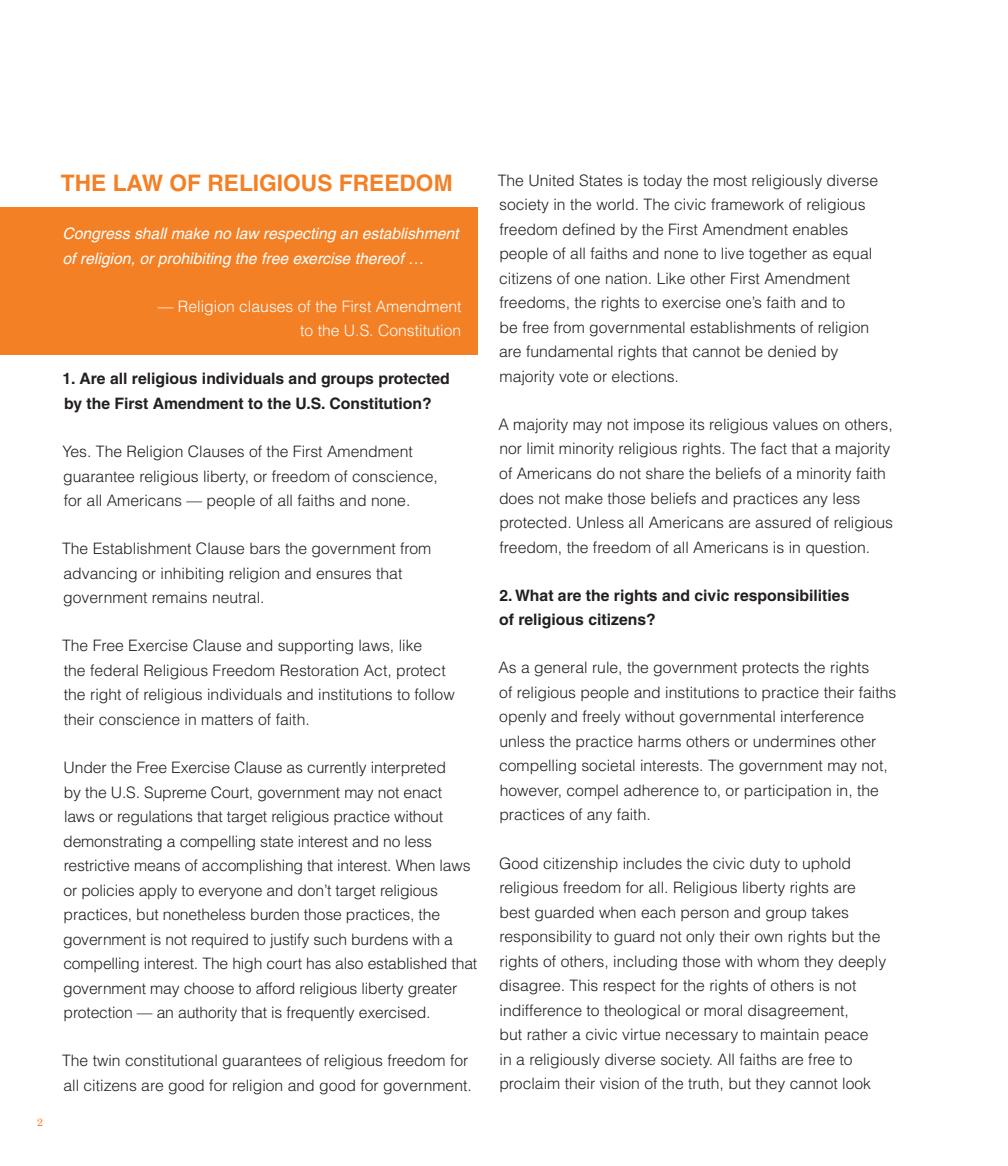
<style>
.page{position:relative;width:1008px;height:1166px;background:#fff}
.page>*{position:absolute;margin:0;border:0;box-sizing:border-box;transform-origin:0 0}
.t1{font:700 22.75px "Helvetica";color:#f48026}
.body{font:300 15.75px/24.5px "Helvetica";color:#231f20}
.question{font:700 15.75px/24.5px "Helvetica";color:#231f20}
.t2{font:italic 15.75px/24.5px "Helvetica";color:#fff}
.t3{font:300 15.75px/24.5px "Helvetica";color:#fff;text-align:right}
.t4{font:10.5px "New Century Schlbk";color:#f48026}
</style>
<div class="page">
<div style="left:0;top:207px;width:478px;height:147px;background:#f48026"></div>
<p class="t4" style="left:37px;top:1115px;width:7px">2</p>
<p class="t1" style="left:61px;top:169px;width:393px">THE LAW OF RELIGIOUS FREEDOM</p>
<p class="t2" style="left:62px;top:221px;width:398px">Congress shall make no law respecting an establishment of religion, or prohibiting the free exercise thereof …</p>
<p class="t3" style="left:158px;top:293px;width:305px">— Religion clauses of the First Amendment to the U.S. Constitution</p>
<p class="question" style="left:63px;top:366px;width:389px">1. Are all religious individuals and groups protected by the First Amendment to the U.S. Constitution?</p>
<p class="body" style="left:62px;top:439px;width:377px">Yes. The Religion Clauses of the First Amendment guarantee religious liberty, or freedom of conscience, for all Americans — people of all faiths and none.</p>
<p class="body" style="left:62px;top:536px;width:371px">The Establishment Clause bars the government from advancing or inhibiting religion and ensures that government remains neutral.</p>
<p class="body" style="left:62px;top:633px;width:394px">The Free Exercise Clause and supporting laws, like<br>the federal Religious Freedom Restoration Act, protect the right of religious individuals and institutions to follow their conscience in matters of faith.</p>
<p class="body" style="left:63px;top:754px;width:416px">Under the Free Exercise Clause as currently interpreted<br>by the U.S. Supreme Court, government may not enact<br>laws or regulations that target religious practice without demonstrating a compelling state interest and no less restrictive means of accomplishing that interest. When laws or policies apply to everyone and don’t target religious practices, but nonetheless burden those practices, the government is not required to justify such burdens with a compelling interest. The high court has also established that government may choose to afford religious liberty greater protection — an authority that is frequently exercised.</p>
<p class="body" style="left:62px;top:1048px;width:411px">The twin constitutional guarantees of religious freedom for all citizens are good for religion and good for government.</p>
<p class="body" style="left:498px;top:167px;width:382px">The United States is today the most religiously diverse society in the world. The civic framework of religious freedom defined by the First Amendment enables people of all faiths and none to live together as equal citizens of one nation. Like other First Amendment freedoms, the rights to exercise one’s faith and to<br>be free from governmental establishments of religion are fundamental rights that cannot be denied by majority vote or elections.</p>
<p class="body" style="left:498px;top:411px;width:396px">A majority may not impose its religious values on others, nor limit minority religious rights. The fact that a majority of Americans do not share the beliefs of a minority faith does not make those beliefs and practices any less protected. Unless all Americans are assured of religious freedom, the freedom of all Americans is in question.</p>
<p class="question" style="left:499px;top:582px;width:352px">2. What are the rights and civic responsibilities of religious citizens?</p>
<p class="body" style="left:498px;top:655px;width:400px">As a general rule, the government protects the rights<br>of religious people and institutions to practice their faiths openly and freely without governmental interference unless the practice harms others or undermines other compelling societal interests. The government may not, however, compel adherence to, or participation in, the practices of any faith.</p>
<p class="body" style="left:499px;top:850px;width:389px">Good citizenship includes the civic duty to uphold religious freedom for all. Religious liberty rights are best guarded when each person and group takes responsibility to guard not only their own rights but the rights of others, including those with whom they deeply disagree. This respect for the rights of others is not indifference to theological or moral disagreement,<br>but rather a civic virtue necessary to maintain peace<br>in a religiously diverse society. All faiths are free to proclaim their vision of the truth, but they cannot look</p>
</div>
